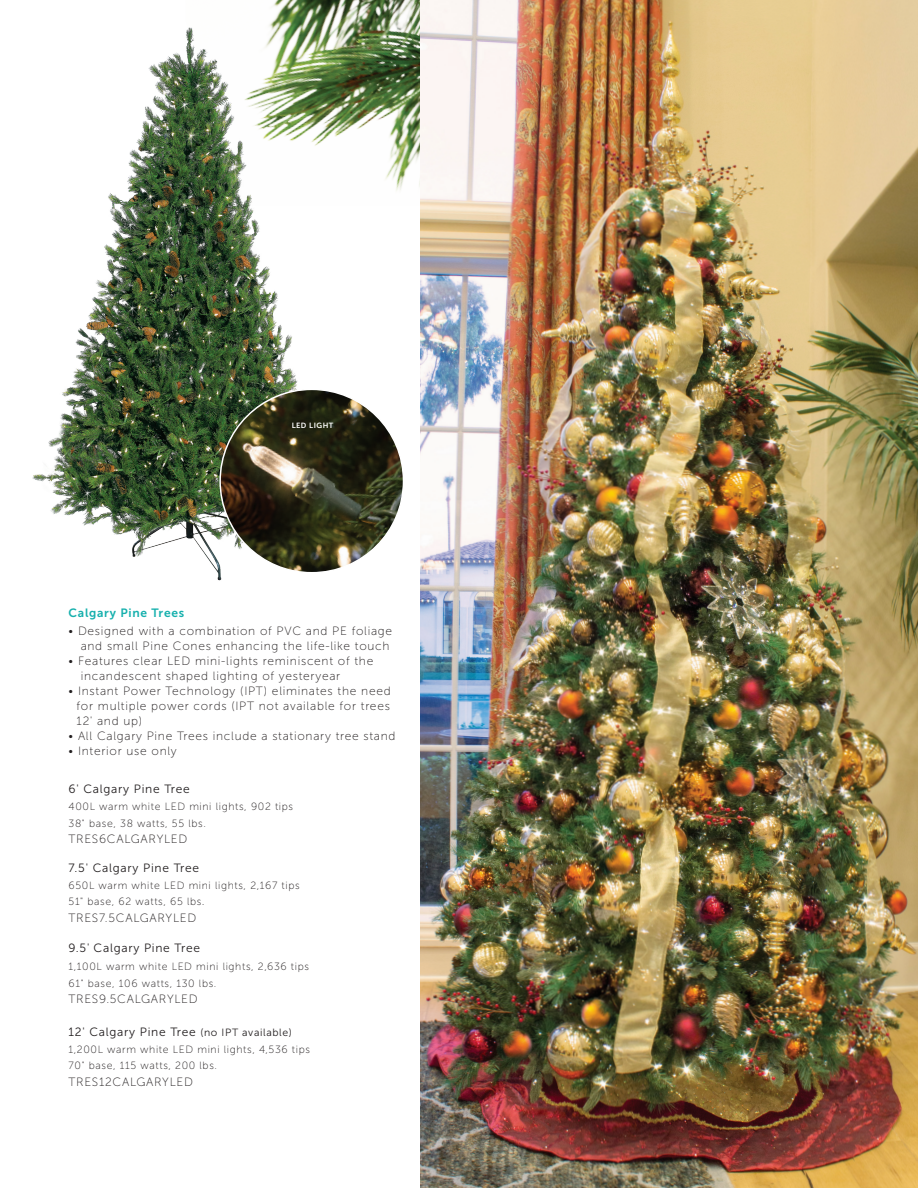
<style>
.page{position:relative;width:918px;height:1188px;background:#fff}
.page>*{position:absolute;margin:0;border:0;box-sizing:border-box;transform-origin:0 0}
.Page_Description{font:12px "Museo Sans 100";letter-spacing:.06em;color:#231f20}
.Item_Description{font:12px "Museo Sans 300";letter-spacing:.06em;color:#231f20}
.Item_Description-2{font:12px "Museo Sans 100";letter-spacing:.06em;color:#231f20}
.Product_Headers_-_Go{font:12px "Museo Sans 700";letter-spacing:.06em;color:#16b0ad}
.Item_Description-3{font:10.5px "Museo Sans 100";letter-spacing:.06em;color:#231f20}
.Item_Description-4{font:7.5px "Museo Sans 700";letter-spacing:.06em;color:#fff}
.s1{font-size:12px}
.s2{font-size:10.5px}
</style>
<div class="page">
<img style="left:273px;top:0;width:147px;height:191px">
<img style="left:32px;top:19px;width:328px;height:562px">
<img style="left:420px;top:0;width:498px;height:1188px">
<img style="left:220px;top:389px;width:184px;height:184px;border-radius:92px">
<p class="Item_Description-4" style="left:292px;top:421px;width:43px">LED LIGHT</p>
<p class="Product_Headers_-_Go" style="left:69px;top:606px;width:117px">Calgary Pine Trees</p>
<p class="Page_Description" style="left:69px;top:625px;width:325px">• Designed with a combination of PVC and PE foliage</p>
<p class="Page_Description" style="left:81px;top:640px;width:310px">and small Pine Cones enhancing the life-like touch</p>
<p class="Page_Description" style="left:69px;top:655px;width:306px">• Features clear LED mini-lights reminiscent of the</p>
<p class="Page_Description" style="left:81px;top:670px;width:261px">incandescent shaped lighting of yesteryear</p>
<p class="Page_Description" style="left:69px;top:685px;width:324px">• Instant Power Technology (IPT) eliminates the need</p>
<p class="Page_Description" style="left:77px;top:700px;width:315px">for multiple power cords (IPT not available for trees</p>
<p class="Page_Description" style="left:77px;top:715px;width:67px">12' and up)</p>
<p class="Page_Description" style="left:69px;top:730px;width:329px">• All Calgary Pine Trees include a stationary tree stand</p>
<p class="Page_Description" style="left:69px;top:745px;width:110px">• Interior use only</p>
<p class="Item_Description" style="left:69px;top:782px;width:123px">6' Calgary Pine Tree</p>
<p class="Item_Description-3" style="left:69px;top:801px;width:226px">400L warm white LED mini lights, 902 tips</p>
<p class="Item_Description-3" style="left:69px;top:817px;width:139px">38" base, 38 watts, 55 lbs.</p>
<p class="Item_Description-2" style="left:69px;top:833px;width:120px">TRES6CALGARYLED</p>
<p class="Item_Description" style="left:69px;top:861px;width:132px">7.5' Calgary Pine Tree</p>
<p class="Item_Description-3" style="left:69px;top:879px;width:233px">650L warm white LED mini lights, 2,167 tips</p>
<p class="Item_Description-3" style="left:69px;top:896px;width:138px">51" base, 62 watts, 65 lbs<span class="s1">.</span></p>
<p class="Item_Description-2" style="left:69px;top:911px;width:129px">TRES7.5CALGARYLED</p>
<p class="Item_Description" style="left:69px;top:942px;width:133px">9.5' Calgary Pine Tree</p>
<p class="Item_Description-3" style="left:69px;top:961px;width:242px">1,100L warm white LED mini lights, 2,636 tips</p>
<p class="Item_Description-3" style="left:69px;top:977px;width:149px">61" base, 106 watts, 130 lbs.</p>
<p class="Item_Description-2" style="left:69px;top:993px;width:131px">TRES9.5CALGARYLED</p>
<p class="Item_Description" style="left:69px;top:1025px;width:225px">12' Calgary Pine Tree <span class="s2">(no IPT available)</span></p>
<p class="Item_Description-3" style="left:69px;top:1043px;width:243px">1,200L warm white LED mini lights, 4,536 tips</p>
<p class="Item_Description-3" style="left:69px;top:1060px;width:150px">70" base, 115 watts, 200 lbs.</p>
<p class="Item_Description-2" style="left:69px;top:1075px;width:126px">TRES12CALGARYLED</p>
</div>
